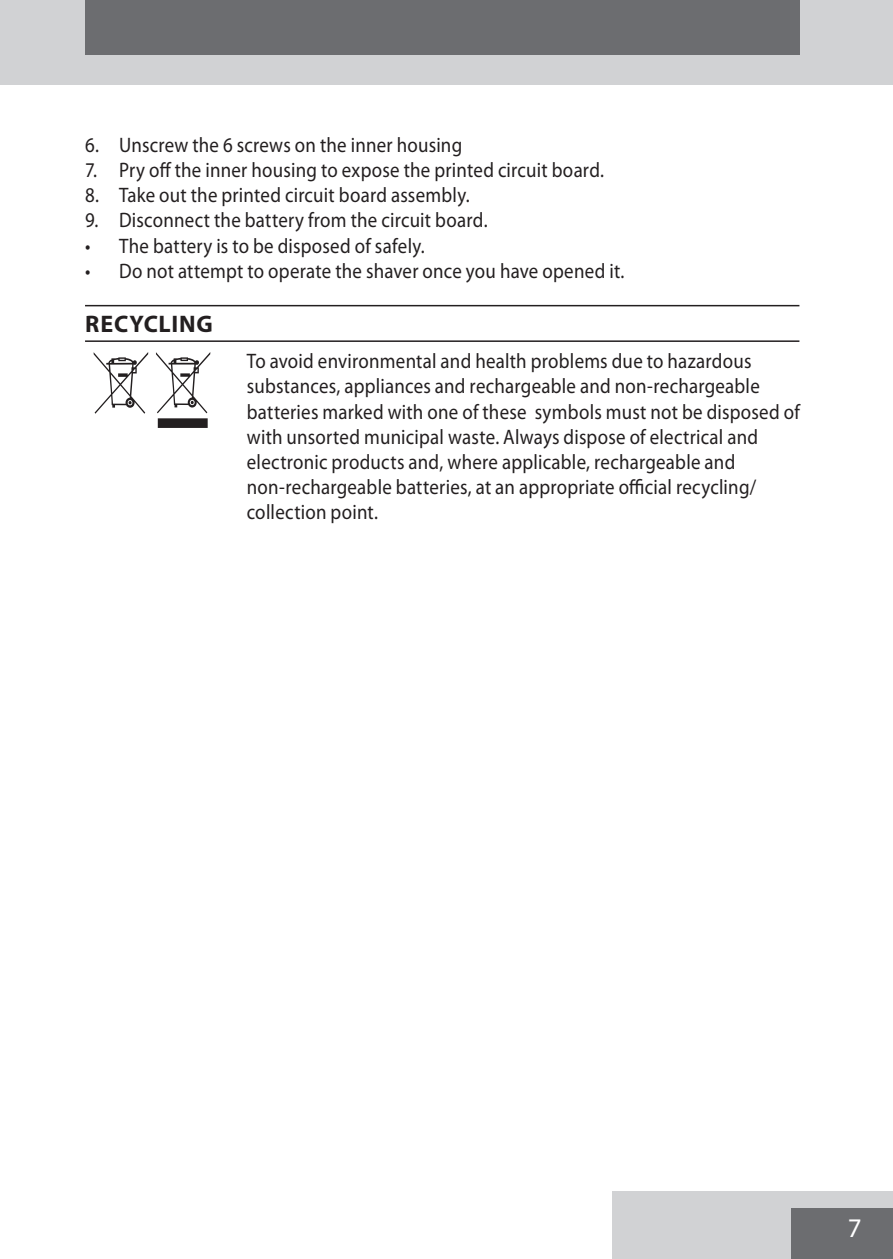
<style>
.page{position:relative;width:893px;height:1259px;background:#fff}
.page>*{position:absolute;margin:0;border:0;box-sizing:border-box;transform-origin:0 0}
.default{font:108px "Myriad Mine";color:#231f20;scale:.9 1}
.t1{font:27px "Myriad Pro";color:#fff}
.heading{font:700 24px "Myriad Pro";letter-spacing:.035em;color:#231f20}
.default-2{font:21px/25.2px "Myriad Pro";letter-spacing:.01em;color:#231f20;scale:.9 1}
</style>
<div class="page">
<div style="left:612px;top:1191px;width:281px;height:68px;background:#d1d2d4"></div>
<div style="left:791px;top:1208px;width:102px;height:51px;background:#6c6d70"></div>
<div style="left:0;top:0;width:893px;height:85px;background:#d1d2d4"></div>
<div style="left:85px;top:0;width:714px;height:55px;background:#6c6d70"></div>
<hr style="left:85px;top:305px;width:714px;height:1px;background:#231f20">
<hr style="left:85px;top:340px;width:714px;height:2px;background:#231f20">
<p class="default-2" style="left:85px;top:132px;width:421px">6. Unscrew the 6 screws on the inner housing</p>
<p class="default-2" style="left:85px;top:157px;width:578px">7. Pry off the inner housing to expose the printed circuit board.</p>
<p class="default-2" style="left:85px;top:182px;width:429px">8. Take out the printed circuit board assembly.</p>
<p class="default-2" style="left:85px;top:207px;width:449px">9. Disconnect the battery from the circuit board.</p>
<p class="default-2" style="left:85px;top:233px;width:379px">• The battery is to be disposed of safely.</p>
<p class="default-2" style="left:85px;top:258px;width:601px">• Do not attempt to operate the shaver once you have opened it.</p>
<p class="heading" style="left:85px;top:308px;width:129px">RECYCLING</p>
<p class="default" style="left:94px;top:337px;width:136px">W</p>
<p class="default-2" style="left:247px;top:348px;width:616px">To avoid environmental and health problems due to hazardous substances, appliances and rechargeable and non-rechargeable batteries marked with one of these symbols must not be disposed of with unsorted municipal waste. Always dispose of electrical and electronic products and, where applicable, rechargeable and non-rechargeable batteries, at an appropriate official recycling/ collection point.</p>
<p class="t1" style="left:848px;top:1211px;width:15px">7</p>
</div>
